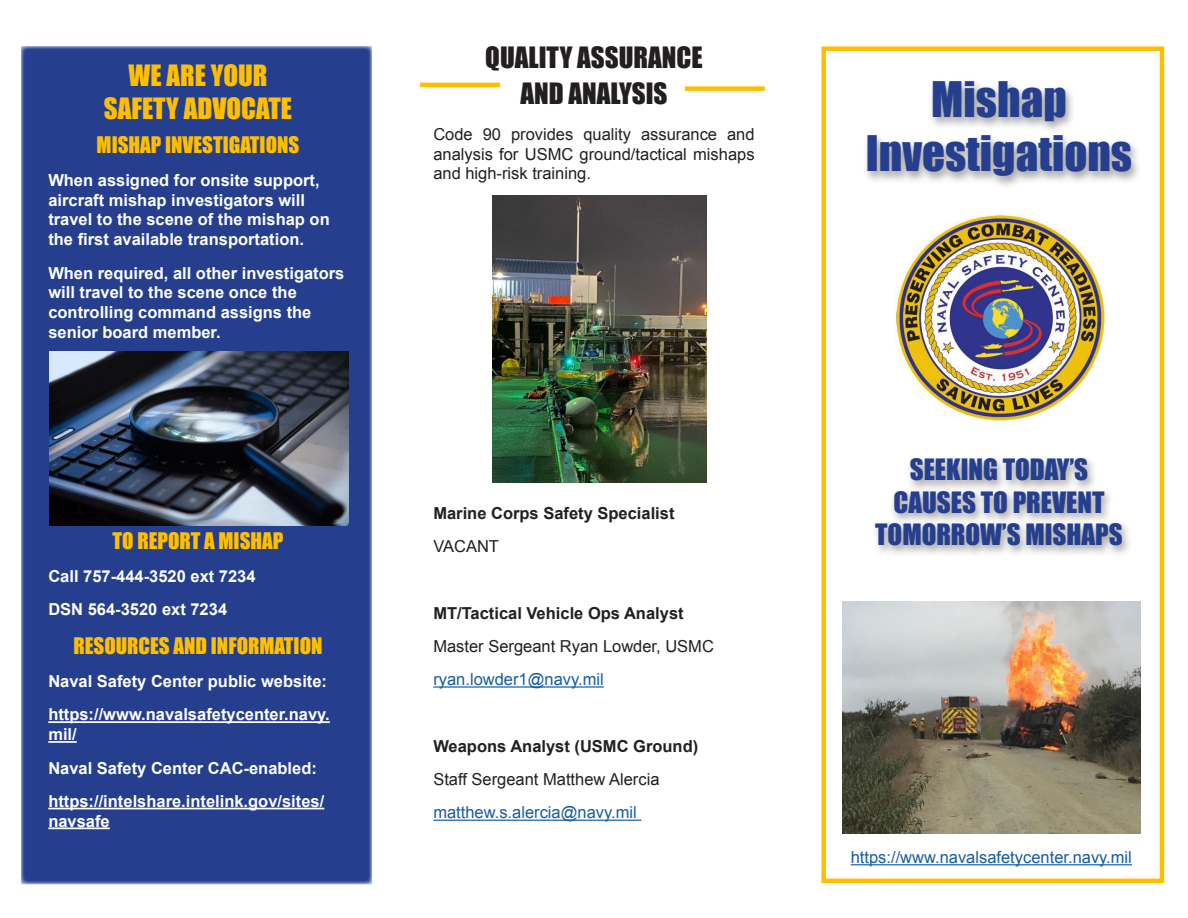
<style>
.page{position:relative;width:1188px;height:918px;background:#fff}
.page>*{position:absolute;margin:0;border:0;box-sizing:border-box;transform-origin:0 0}
.t1{font:45px/54px "Impact";color:#253f8e;text-align:center}
.t2{font:27px/32.4px "Impact";color:#253f8e;text-align:center}
.t3{font:27px "Impact";color:#231f20}
.t4{font:27px/32.4px "Impact";color:#ffbe00;text-align:center}
.t5{font:21px "Impact";color:#ffbe00}
.t6{font:700 16.5px/19.8px "Arial";color:#fff}
.t7{font:16.5px/19.8px "Arial";color:#231f20;text-align:justify}
.t8{font:16.5px "Arial";color:#175d9e}
.t9{font:700 16.5px "Arial";color:#231f20}
</style>
<div class="page">
<div style="left:863px;top:78px;width:279px;height:111px;background:#231f20;opacity:.43"></div>
<div style="left:21px;top:46px;width:351px;height:839px;background:#253f8e;border:2px solid #253f8e"></div>
<img style="left:894px;top:214px;width:214px;height:210px">
<div style="left:871px;top:455px;width:262px;height:103px;background:#231f20;opacity:.43"></div>
<div style="left:821px;top:46px;width:343px;height:837px;border:4px solid #ffbe00"></div>
<hr style="left:433px;top:686px;width:171px;height:2px;background:#175d9e">
<hr style="left:433px;top:820px;width:208px;height:1px;background:#175d9e">
<div style="left:685px;top:86px;width:80px;height:5px;background:#ffbe00"></div>
<hr style="left:420px;top:83px;width:80px;height:4px;background:#ffbe00">
<img style="left:842px;top:602px;width:298px;height:232px">
<hr style="left:48px;top:721px;width:282px;height:2px;background:#fff">
<hr style="left:48px;top:741px;width:29px;height:2px;background:#fff">
<hr style="left:48px;top:808px;width:276px;height:1px;background:#fff">
<hr style="left:48px;top:827px;width:62px;height:2px;background:#fff">
<img style="left:49px;top:351px;width:299px;height:174px">
<img style="left:493px;top:196px;width:213px;height:287px">
<hr style="left:851px;top:864px;width:281px;height:1px;background:#175d9e">
<p class="t4" style="left:104px;top:59px;width:190px">WE ARE YOUR<br>SAFETY ADVOCATE</p>
<p class="t5" style="left:97px;top:128px;width:204px">MISHAP INVESTIGATIONS</p>
<p class="t6" style="left:48px;top:171px;width:283px">When assigned for onsite support, aircraft mishap investigators will travel to the scene of the mishap on the first available transportation.</p>
<p class="t6" style="left:48px;top:263px;width:298px">When required, all other investigators will travel to the scene once the controlling command assigns the senior board member.</p>
<p class="t5" style="left:113px;top:524px;width:172px">TO REPORT A MISHAP</p>
<p class="t6" style="left:48px;top:567px;width:209px">Call 757-444-3520 ext 7234</p>
<p class="t6" style="left:48px;top:600px;width:180px">DSN 564-3520 ext 7234</p>
<p class="t5" style="left:73px;top:629px;width:251px">RESOURCES AND INFORMATION</p>
<p class="t6" style="left:48px;top:672px;width:280px">Naval Safety Center public website:</p>
<p class="t6" style="left:48px;top:705px;width:283px">https://www.navalsafetycenter.navy. mil/</p>
<p class="t6" style="left:48px;top:758px;width:270px">Naval Safety Center CAC-enabled:</p>
<p class="t6" style="left:48px;top:792px;width:277px">https://intelshare.intelink.gov/sites/ navsafe</p>
<p class="t3" style="left:485px;top:36px;width:219px">QUALITY ASSURANCE</p>
<p class="t3" style="left:520px;top:72px;width:149px">AND ANALYSIS</p>
<p class="t7" style="left:433px;top:124px;width:323px">Code 90 provides quality assurance and analysis for USMC ground/tactical mishaps and high-risk training.</p>
<p class="t9" style="left:433px;top:502px;width:243px">Marine Corps Safety Specialist</p>
<p class="t7" style="left:433px;top:537px;width:67px">VACANT</p>
<p class="t9" style="left:433px;top:602px;width:252px">MT/Tactical Vehicle Ops Analyst</p>
<p class="t7" style="left:433px;top:636px;width:282px">Master Sergeant Ryan Lowder, USMC</p>
<p class="t8" style="left:433px;top:669px;width:172px">ryan.lowder1@navy.mil</p>
<p class="t9" style="left:433px;top:735px;width:266px">Weapons Analyst (USMC Ground)</p>
<p class="t7" style="left:433px;top:770px;width:228px">Staff Sergeant Matthew Alercia</p>
<p class="t8" style="left:433px;top:802px;width:205px">matthew.s.alercia@navy.mil</p>
<p class="t1" style="left:866px;top:71px;width:268px">Mishap<br>Investigations</p>
<p class="t2" style="left:875px;top:453px;width:249px">SEEKING TODAY’S<br>CAUSES TO PREVENT<br>TOMORROW’S MISHAPS</p>
<p class="t8" style="left:851px;top:846px;width:283px">https://www.navalsafetycenter.navy.mil</p>
</div>
